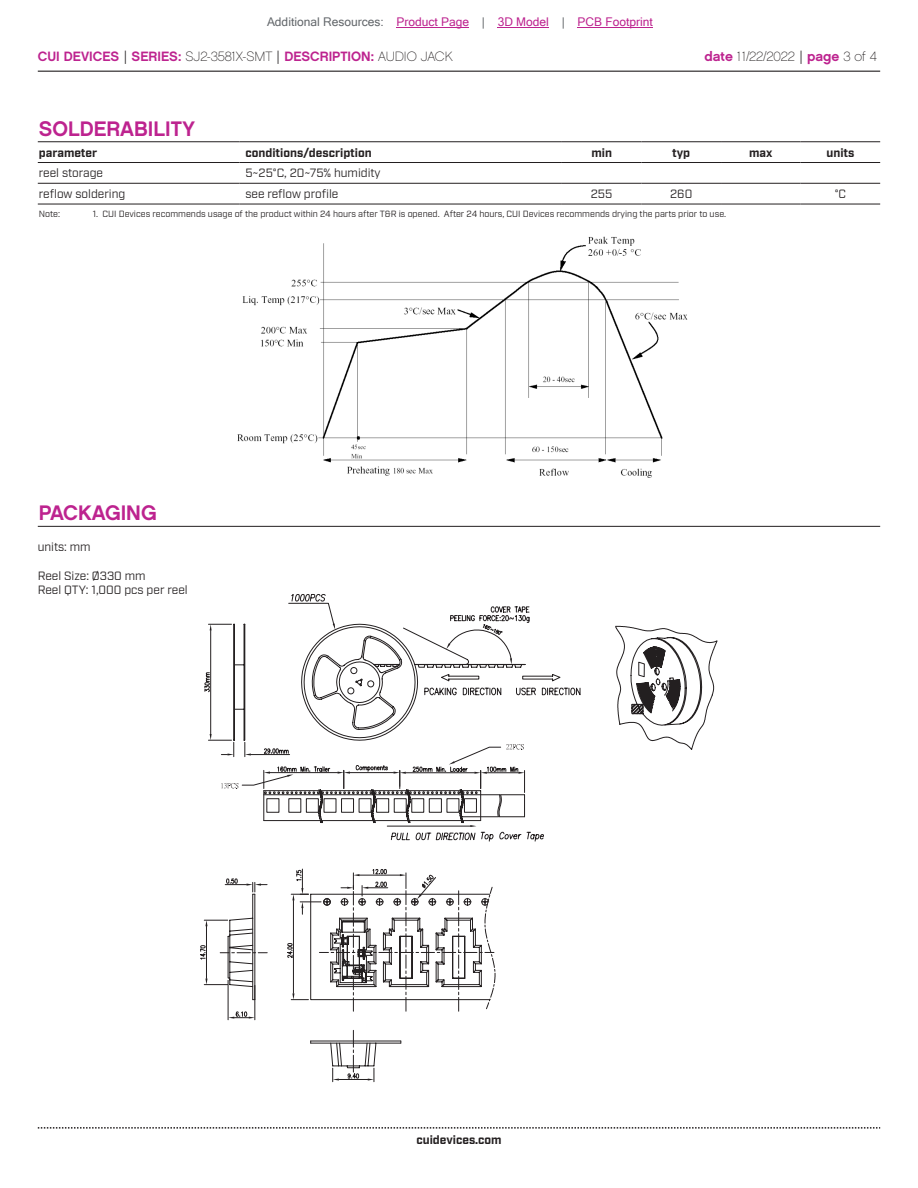
<style>
.page{position:relative;width:918px;height:1188px;background:#fff}
.page>*{position:absolute;margin:0;border:0;box-sizing:border-box;transform-origin:0 0}
.t1{font:21px "Chalet New York Nineteen Sixty";color:#bd238f}
.t2{font:13.5px "Chalet New York Nineteen Sixty";color:#bd238f}
.t3{font:13.5px "Chalet Paris Nineteen Sixty";color:#231f20}
.t4{font:12px/14.4px "Industry";color:#231f20}
.t5{font:700 12px "Industry";color:#231f20}
.t6{font:12px "Microsoft Sans Serif";color:#bd238f}
.t7{font:9px "Industry";color:#231f20}
.s1{color:#63676b}
.s2{font-family:"Industry";color:#231f20}
.s3{font-family:"Chalet Paris Nineteen Sixty";color:#231f20}
.s4{font-family:"Chalet New York Nineteen Sixty";color:#bd238f}
.s5{font-family:"Industry"}
</style>
<div class="page">
<hr style="left:38px;top:71px;width:842px;height:1px;background:#231f20">
<svg style="left:38px;top:1127px;width:842px;height:2px"></svg>
<svg style="left:615px;top:625px;width:103px;height:125px"></svg>
<svg style="left:205px;top:594px;width:376px;height:248px"></svg>
<svg style="left:200px;top:869px;width:295px;height:213px"></svg>
<hr style="left:38px;top:526px;width:842px;height:1px;background:#231f20">
<img style="left:237px;top:236px;width:451px;height:242px">
<hr style="left:38px;top:141px;width:201px;height:1px;background:#231f20">
<hr style="left:239px;top:141px;width:323px;height:1px;background:#231f20">
<hr style="left:562px;top:141px;width:79px;height:1px;background:#231f20">
<hr style="left:641px;top:141px;width:80px;height:1px;background:#231f20">
<hr style="left:721px;top:141px;width:80px;height:1px;background:#231f20">
<hr style="left:801px;top:141px;width:79px;height:1px;background:#231f20">
<hr style="left:38px;top:162px;width:201px;height:1px;background:#231f20">
<hr style="left:239px;top:162px;width:323px;height:1px;background:#231f20">
<hr style="left:562px;top:162px;width:79px;height:1px;background:#231f20">
<hr style="left:641px;top:162px;width:80px;height:1px;background:#231f20">
<hr style="left:721px;top:162px;width:80px;height:1px;background:#231f20">
<hr style="left:801px;top:162px;width:79px;height:1px;background:#231f20">
<hr style="left:38px;top:183px;width:201px;height:1px;background:#231f20">
<hr style="left:239px;top:183px;width:323px;height:1px;background:#231f20">
<hr style="left:562px;top:183px;width:79px;height:1px;background:#231f20">
<hr style="left:641px;top:183px;width:80px;height:1px;background:#231f20">
<hr style="left:721px;top:183px;width:80px;height:1px;background:#231f20">
<hr style="left:801px;top:183px;width:79px;height:1px;background:#231f20">
<hr style="left:38px;top:204px;width:201px;height:1px;background:#231f20">
<hr style="left:239px;top:204px;width:323px;height:1px;background:#231f20">
<hr style="left:562px;top:204px;width:79px;height:1px;background:#231f20">
<hr style="left:641px;top:204px;width:80px;height:1px;background:#231f20">
<hr style="left:721px;top:204px;width:80px;height:1px;background:#231f20">
<hr style="left:801px;top:204px;width:79px;height:1px;background:#231f20">
<hr style="left:397px;top:27px;width:72px;height:1px;background:#bd238f">
<hr style="left:498px;top:27px;width:51px;height:1px;background:#bd238f">
<hr style="left:578px;top:27px;width:75px;height:1px;background:#bd238f">
<h3 class="t6" style="left:267px;top:15px;width:387px"><span class="s1">Additional Resources:</span> Product Page <span class="s1">|</span> 3D Model <span class="s1">|</span> PCB Footprint</h3>
<h2 class="t2" style="left:38px;top:47px;width:416px">CUI DEVICES <span class="s2">|</span> SERIES: <span class="s3">SJ2-3581X-SMT</span> <span class="s2">|</span> DESCRIPTION: <span class="s3">AUDIO JACK</span></h2>
<h2 class="t3" style="left:704px;top:48px;width:174px"><span class="s4">date</span> 11/22/2022 <span class="s5">|</span> <span class="s4">page</span> 3 of 4</h2>
<h1 class="t1" style="left:39px;top:115px;width:158px">SOLDERABILITY</h1>
<h3 class="t5" style="left:39px;top:145px;width:60px">parameter</h3>
<h3 class="t5" style="left:245px;top:145px;width:128px">conditions/description</h3>
<h3 class="t5" style="left:591px;top:145px;width:22px">min</h3>
<h3 class="t5" style="left:672px;top:145px;width:20px">typ</h3>
<h3 class="t5" style="left:749px;top:145px;width:25px">max</h3>
<h3 class="t5" style="left:827px;top:145px;width:29px">units</h3>
<h3 class="t4" style="left:39px;top:166px;width:66px">reel storage</h3>
<h3 class="t4" style="left:245px;top:166px;width:137px">5~25°C, 20~75% humidity</h3>
<h3 class="t4" style="left:39px;top:187px;width:88px">reflow soldering</h3>
<h3 class="t4" style="left:245px;top:187px;width:95px">see reflow profile</h3>
<h3 class="t4" style="left:591px;top:187px;width:23px">255</h3>
<h3 class="t4" style="left:670px;top:187px;width:24px">260</h3>
<h3 class="t4" style="left:835px;top:187px;width:13px">°C</h3>
<p class="t7" style="left:39px;top:208px;width:23px">Note:</p>
<p class="t7" style="left:93px;top:208px;width:635px">1. CUI Devices recommends usage of the product within 24 hours after T&amp;R is opened. After 24 hours, CUI Devices recommends drying the parts prior to use.</p>
<h1 class="t1" style="left:39px;top:500px;width:119px">PACKAGING</h1>
<h3 class="t4" style="left:38px;top:540px;width:54px">units: mm</h3>
<h3 class="t4" style="left:38px;top:569px;width:151px">Reel Size: Ø330 mm<br>Reel QTY: 1,000 pcs per reel</h3>
<h3 class="t5" style="left:416px;top:1132px;width:87px">cuidevices.com</h3>
</div>
